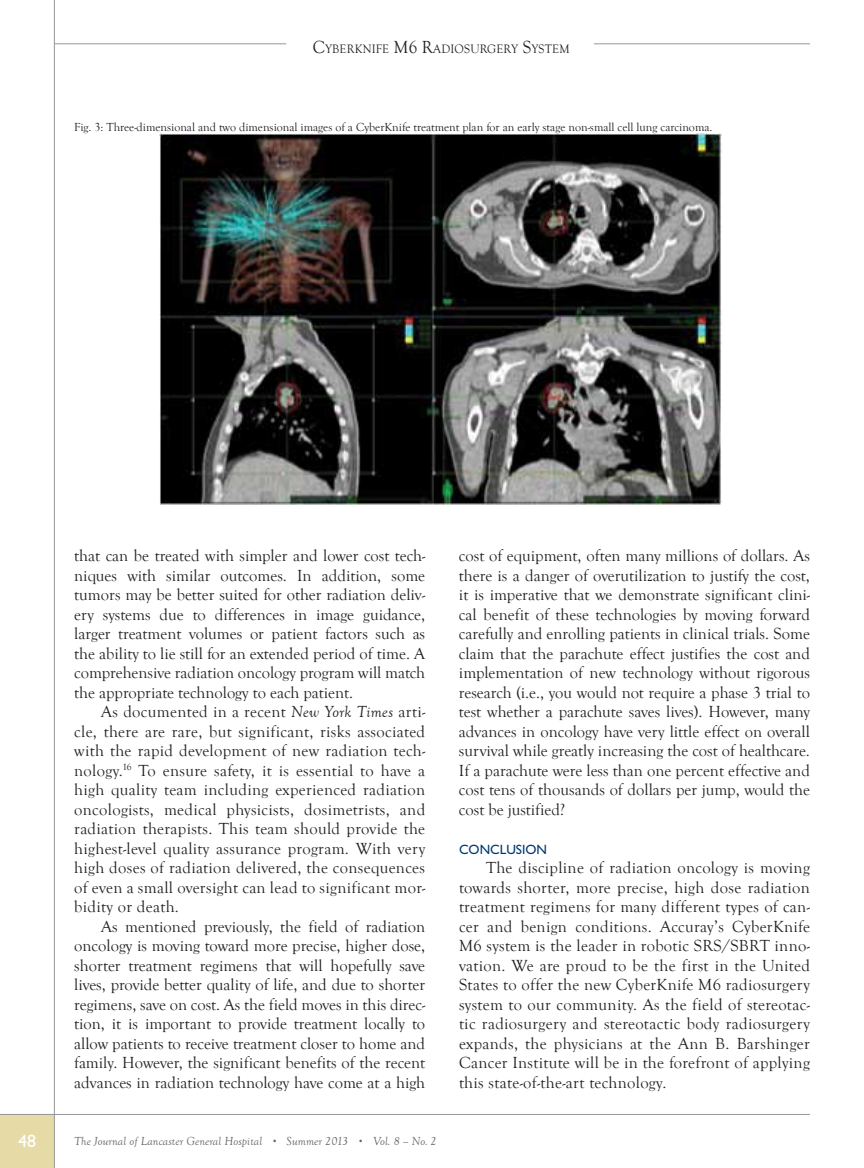
<style>
.page{position:relative;width:864px;height:1168px;background:#fff}
.page>*{position:absolute;margin:0;border:0;box-sizing:border-box;transform-origin:0 0}
.t1{font:18px "Gill Sans Std";color:#fff}
.t2{font:16.5px/19.5px "Goudy Old Style T";color:#231f20;text-align:justify}
.t3{font:13.5px "Gill Sans Std";color:#003970}
.t4{font:12.6px "Goudy Old Style T";letter-spacing:.015em;color:#231f20;scale:.95 1}
.t5{font:12px "Goudy Old Style T";color:#231f20}
.t6{font:italic 12px "Goudy Old Style T";letter-spacing:.01em;color:#636466}
.s1{font-size:18px}
.s2{font-style:italic}
.s3{font-size:9px}
</style>
<div class="page">
<div style="left:0;top:1114px;width:54px;height:54px;background:#e6daa6"></div>
<hr style="left:54px;top:0;width:1px;height:1168px;background:#939598">
<hr style="left:0;top:1114px;width:810px;height:1px;background:#939598">
<hr style="left:54px;top:43px;width:232px;height:1px;background:#939598">
<hr style="left:594px;top:43px;width:216px;height:1px;background:#939598">
<img style="left:160px;top:134px;width:562px;height:370px">
<p class="t4" style="left:313px;top:42px;width:271px"><span class="s1">C</span>YBERKNIFE <span class="s1">M6 R</span>ADIOSURGERY <span class="s1">S</span>YSTEM</p>
<p class="t5" style="left:74px;top:120px;width:640px">Fig. 3: Three-dimensional and two dimensional images of a CyberKnife treatment plan for an early stage non-small cell lung carcinoma.</p>
<p class="t2" style="left:74px;top:546px;width:353px">that can be treated with simpler and lower cost tech&shy;niques with similar outcomes. In addition, some tumors may be better suited for other radiation deliv&shy;ery systems due to differences in image guidance, larger treatment volumes or patient factors such as the ability to lie still for an extended period of time. A comprehensive radiation oncology program will match the appropriate technology to each patient.</p>
<p class="t2" style="left:74px;top:702px;width:353px;text-indent:27px">As documented in a recent <span class="s2">New York Times</span> arti&shy;cle, there are rare, but significant, risks associated with the rapid development of new radiation tech&shy;nology.<sup>16</sup> To ensure safety, it is essential to have a high quality team including experienced radiation oncologists, medical physicists, dosimetrists, and radiation therapists. This team should provide the highest-level quality assurance program. With very high doses of radiation delivered, the consequences of even a small oversight can lead to significant mor&shy;bidity or death.</p>
<p class="t2" style="left:74px;top:917px;width:353px;text-indent:27px">As mentioned previously, the field of radiation oncology is moving toward more precise, higher dose, shorter treatment regimens that will hopefully save lives, provide better quality of life, and due to shorter regimens, save on cost. As the field moves in this direc&shy;tion, it is important to provide treatment locally to allow patients to receive treatment closer to home and family. However, the significant benefits of the recent advances in radiation technology have come at a high</p>
<p class="t1" style="left:18px;top:1130px;width:19px">48</p>
<p class="t6" style="left:74px;top:1134px;width:364px">The Journal of Lancaster General Hospital <span class="s3">•</span> Summer 2013 <span class="s3">•</span> Vol. 8 – No. 2</p>
<p class="t2" style="left:459px;top:546px;width:353px">cost of equipment, often many millions of dollars. As there is a danger of overutilization to justify the cost, it is imperative that we demonstrate significant clini&shy;cal benefit of these technologies by moving forward carefully and enrolling patients in clinical trials. Some claim that the parachute effect justifies the cost and implementation of new technology without rigorous research (i.e., you would not require a phase 3 trial to test whether a parachute saves lives). However, many advances in oncology have very little effect on overall survival while greatly increasing the cost of healthcare.<br>If a parachute were less than one percent effective and cost tens of thousands of dollars per jump, would the cost be justified?</p>
<p class="t3" style="left:459px;top:841px;width:90px">CONCLUSION</p>
<p class="t2" style="left:459px;top:858px;width:353px;text-indent:27px">The discipline of radiation oncology is moving towards shorter, more precise, high dose radiation treatment regimens for many different types of can&shy;cer and benign conditions. Accuray’s CyberKnife M6 system is the leader in robotic SRS/SBRT inno&shy;vation. We are proud to be the first in the United States to offer the new CyberKnife M6 radiosurgery system to our community. As the field of stereotac&shy;tic radiosurgery and stereotactic body radiosurgery expands, the physicians at the Ann B. Barshinger Cancer Institute will be in the forefront of applying this state-of-the-art technology.</p>
</div>
